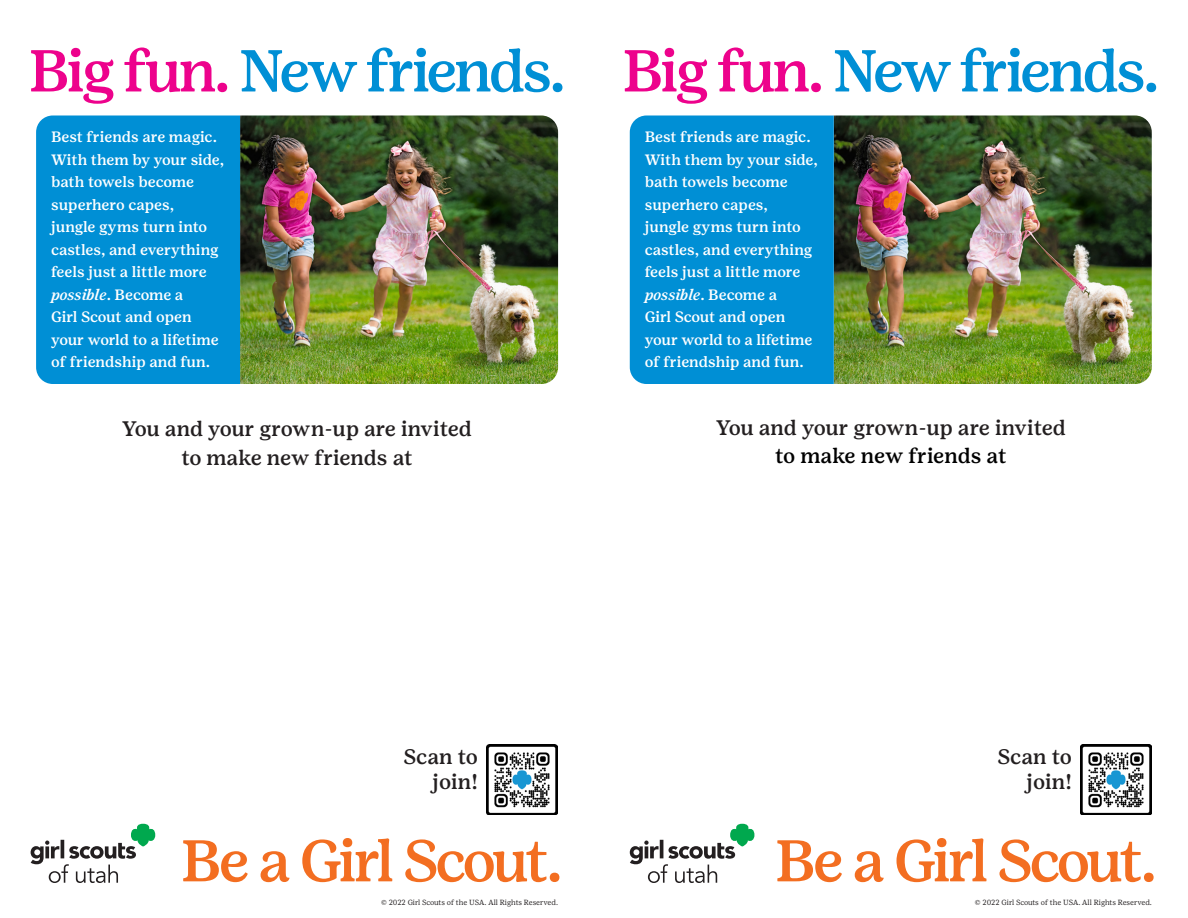
<style>
.page{position:relative;width:1188px;height:918px;background:#fff}
.page>*{position:absolute;margin:0;border:0;box-sizing:border-box;transform-origin:0 0}
.t1{font:500 58.95px "Girl Scout Text";letter-spacing:-.055em;color:#008fd5}
.t2{font:500 58.65px "Girl Scout Text";letter-spacing:-.07em;color:#f36e21}
.t3{font:500 21px/28.5px "Girl Scout Text";letter-spacing:-.01em;color:#231f20;text-align:center}
.t4{font:500 15px/22.5px "Girl Scout Text";color:#fff}
.t5{font:7.5px "Girl Scout Text";letter-spacing:-.01em;color:#231f20}
.s1{color:#ed028c}
.s2{font-style:italic}
.s3{color:#000}
</style>
<div class="page">
<svg style="left:630px;top:824px;width:124px;height:59px"></svg>
<img style="left:240px;top:116px;width:318px;height:268px">
<img style="left:834px;top:116px;width:318px;height:268px">
<img style="left:1081px;top:744px;width:71px;height:71px">
<img style="left:487px;top:744px;width:71px;height:71px">
<div style="left:36px;top:116px;width:204px;height:268px;background:#008fd5"></div>
<div style="left:630px;top:116px;width:204px;height:268px;background:#008fd5"></div>
<svg style="left:31px;top:824px;width:124px;height:59px"></svg>
<p class="t1" style="left:28px;top:35px;width:539px"><span class="s1">Big fun.</span> New friends.</p>
<p class="t1" style="left:622px;top:35px;width:539px"><span class="s1">Big fun.</span> New friends.</p>
<p class="t4" style="left:51px;top:126px;width:174px">Best friends are magic.<br>With them by your side, bath towels become superhero capes,<br>jungle gyms turn into castles, and everything feels just a little more <span class="s2">possible</span>. Become a<br>Girl Scout and open your world to a lifetime of friendship and fun.</p>
<p class="t4" style="left:645px;top:126px;width:174px">Best friends are magic.<br>With them by your side, bath towels become superhero capes,<br>jungle gyms turn into castles, and everything feels just a little more <span class="s2">possible</span>. Become a<br>Girl Scout and open your world to a lifetime of friendship and fun.</p>
<p class="t3" style="left:122px;top:414px;width:351px">You and your grown-up are invited to make new friends at</p>
<p class="t3" style="left:404px;top:742px;width:76px">Scan to</p>
<p class="t3" style="left:433px;top:767px;width:47px">join!</p>
<p class="t3" style="left:716px;top:413px;width:351px">You and your grown-up are invited <span class="s3">to make new friends at</span></p>
<p class="t3" style="left:998px;top:742px;width:76px">Scan to</p>
<p class="t3" style="left:1026px;top:767px;width:47px">join!</p>
<p class="t2" style="left:181px;top:825px;width:384px">Be a Girl Scout.</p>
<p class="t2" style="left:775px;top:825px;width:384px">Be a Girl Scout.</p>
<p class="t5" style="left:381px;top:897px;width:179px">© 2022 Girl Scouts of the USA. All Rights Reserved.</p>
<p class="t5" style="left:975px;top:897px;width:179px">© 2022 Girl Scouts of the USA. All Rights Reserved.</p>
</div>
